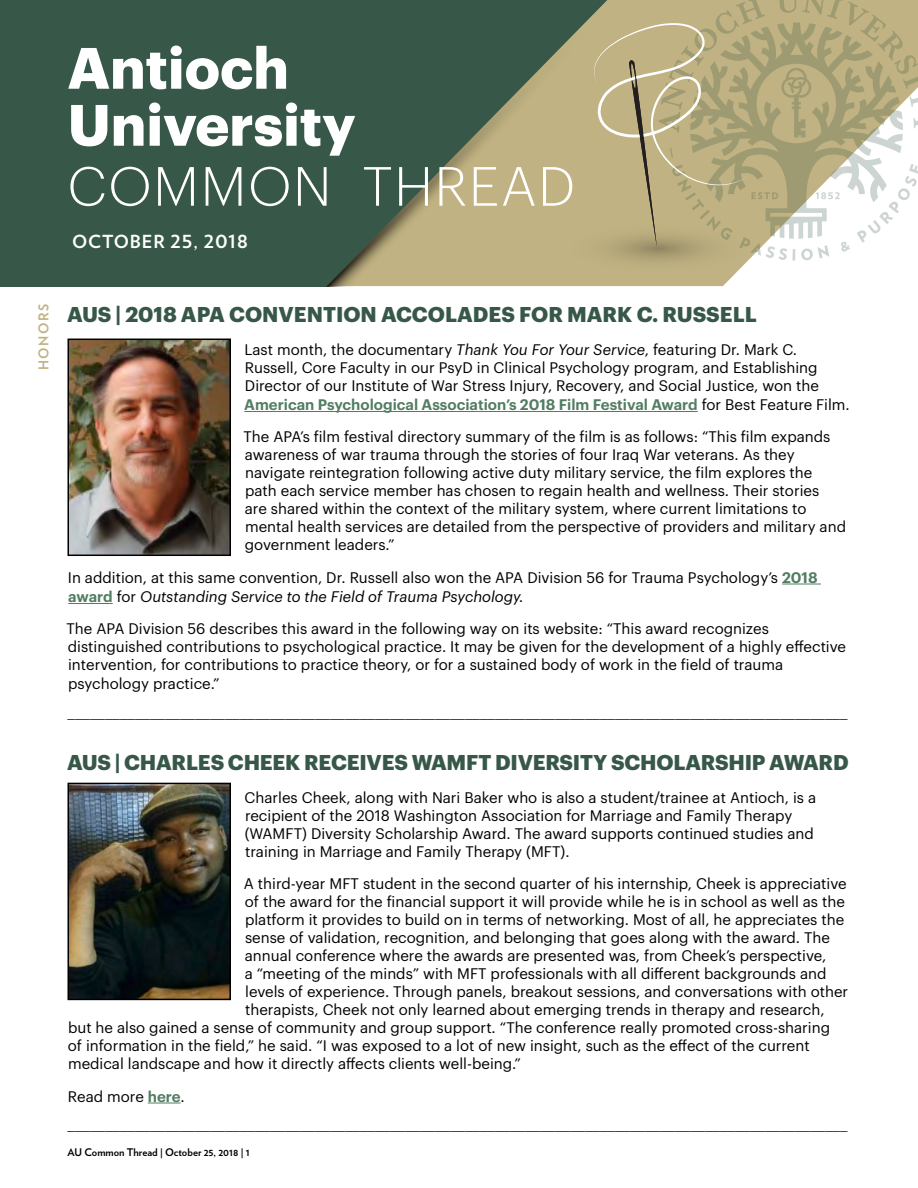
<style>
.page{position:relative;width:918px;height:1188px;background:#fff}
.page>*{position:absolute;margin:0;border:0;box-sizing:border-box;transform-origin:0 0}
.t1{font:700 57px/57px "Graphik";color:#fff}
.t2{font:300 54px "Graphik";letter-spacing:.03em;color:#fff}
.t3{font:700 21px "Graphik";letter-spacing:-.01em;color:#375849}
.t4{font:700 18px "Verlag";letter-spacing:.05em;color:#fff}
.t5{font:15px/18px "Graphik";color:#000}
.t6{font:300 15px "Helvetica";color:#000}
.t7{font:700 13.5px "Verlag";letter-spacing:.1em;color:#c0b282}
.t8{font:700 10.5px "Verlag";color:#000}
.s1{font-style:italic}
.s2{font-weight:600;color:#517d61}
</style>
<div class="page">
<svg style="left:0;top:0;width:613px;height:286px;background:#4e6752"></svg>
<svg style="left:563px;top:0;width:355px;height:273px;background:#c1b893"></svg>
<hr style="left:244px;top:411px;width:454px;height:1px;background:#517d61">
<hr style="left:782px;top:584px;width:39px;height:1px;background:#517d61">
<hr style="left:68px;top:603px;width:45px;height:1px;background:#517d61">
<hr style="left:148px;top:1103px;width:33px;height:1px;background:#517d61">
<img style="left:71px;top:342px;width:157px;height:211px">
<div style="left:68px;top:339px;width:163px;height:217px;border:2px solid #000"></div>
<img style="left:71px;top:786px;width:157px;height:211px">
<div style="left:68px;top:783px;width:163px;height:217px;border:2px solid #000"></div>
<h1 class="t1" style="left:68px;top:34px;width:290px">Antioch<br>University</h1>
<h2 class="t2" style="left:68px;top:147px;width:509px">COMMON THREAD</h2>
<p class="t4" style="left:72px;top:227px;width:177px">OCTOBER 25, 2018</p>
<p class="t7" style="left:33px;top:370px;width:67px;rotate:-90deg">HONORS</p>
<h3 class="t3" style="left:67px;top:298px;width:691px">AUS | 2018 APA CONVENTION ACCOLADES FOR MARK C. RUSSELL</h3>
<p class="t5" style="left:244px;top:339px;width:576px">Last month, the documentary <span class="s1">Thank You For Your Service</span>, featuring Dr. Mark C.<br>Russell, Core Faculty in our PsyD in Clinical Psychology program, and Establishing<br>Director of our Institute of War Stress Injury, Recovery, and Social Justice, won the</p>
<p class="t5" style="left:243px;top:388px;width:608px;line-height:31.5px"><span class="s2">American Psychological Association’s 2018 Film Festival Award</span> for Best Feature Film.<br>The APA’s film festival directory summary of the film is as follows: “This film expands</p>
<p class="t5" style="left:245px;top:444px;width:603px">awareness of war trauma through the stories of four Iraq War veterans. As they navigate reintegration following active duty military service, the film explores the path each service member has chosen to regain health and wellness. Their stories<br>are shared within the context of the military system, where current limitations to mental health services are detailed from the perspective of providers and military and government leaders.”</p>
<p class="t5" style="left:68px;top:566px;width:751px;line-height:19.5px">In addition, at this same convention, Dr. Russell also won the APA Division 56 for Trauma Psychology’s <span class="s2">2018 award</span> for <span class="s1">Outstanding Service to the Field of Trauma Psychology.</span></p>
<p class="t5" style="left:66px;top:618px;width:781px">The APA Division 56 describes this award in the following way on its website: “This award recognizes distinguished contributions to psychological practice. It may be given for the development of a highly effective intervention, for contributions to practice theory, or for a sustained body of work in the field of trauma</p>
<p class="t5" style="left:68px;top:673px;width:153px">psychology practice.”</p>
<p class="t6" style="left:68px;top:699px;width:781px">________________________________________________________________________________________________________</p>
<h3 class="t3" style="left:67px;top:746px;width:783px">AUS | CHARLES CHEEK RECEIVES WAMFT DIVERSITY SCHOLARSHIP AWARD</h3>
<p class="t5" style="left:244px;top:787px;width:573px">Charles Cheek, along with Nari Baker who is also a student/trainee at Antioch, is a recipient of the 2018 Washington Association for Marriage and Family Therapy (WAMFT) Diversity Scholarship Award. The award supports continued studies and training in Marriage and Family Therapy (MFT).</p>
<p class="t5" style="left:244px;top:873px;width:604px">A third-year MFT student in the second quarter of his internship, Cheek is appreciative</p>
<p class="t5" style="left:245px;top:891px;width:602px">of the award for the financial support it will provide while he is in school as well as the</p>
<p class="t5" style="left:245px;top:909px;width:601px">platform it provides to build on in terms of networking. Most of all, he appreciates the</p>
<p class="t5" style="left:245px;top:927px;width:586px">sense of validation, recognition, and belonging that goes along with the award. The</p>
<p class="t5" style="left:245px;top:945px;width:583px">annual conference where the awards are presented was, from Cheek’s perspective,</p>
<p class="t5" style="left:245px;top:963px;width:583px">a “meeting of the minds” with MFT professionals with all different backgrounds and</p>
<p class="t5" style="left:245px;top:981px;width:605px">levels of experience. Through panels, breakout sessions, and conversations with other</p>
<p class="t5" style="left:245px;top:999px;width:581px">therapists, Cheek not only learned about emerging trends in therapy and research,</p>
<p class="t5" style="left:68px;top:1017px;width:764px">but he also gained a sense of community and group support. “The conference really promoted cross-sharing</p>
<p class="t5" style="left:68px;top:1035px;width:743px">of information in the field,” he said. “I was exposed to a lot of new insight, such as the effect of the current</p>
<p class="t5" style="left:68px;top:1053px;width:455px">medical landscape and how it directly affects clients well-being.”</p>
<p class="t5" style="left:68px;top:1086px;width:118px">Read more <span class="s2">here</span>.</p>
<p class="t6" style="left:68px;top:1112px;width:781px">________________________________________________________________________________________________________</p>
<p class="t8" style="left:68px;top:1144px;width:184px">AU Common Thread | October 25, 2018 | 1</p>
</div>
